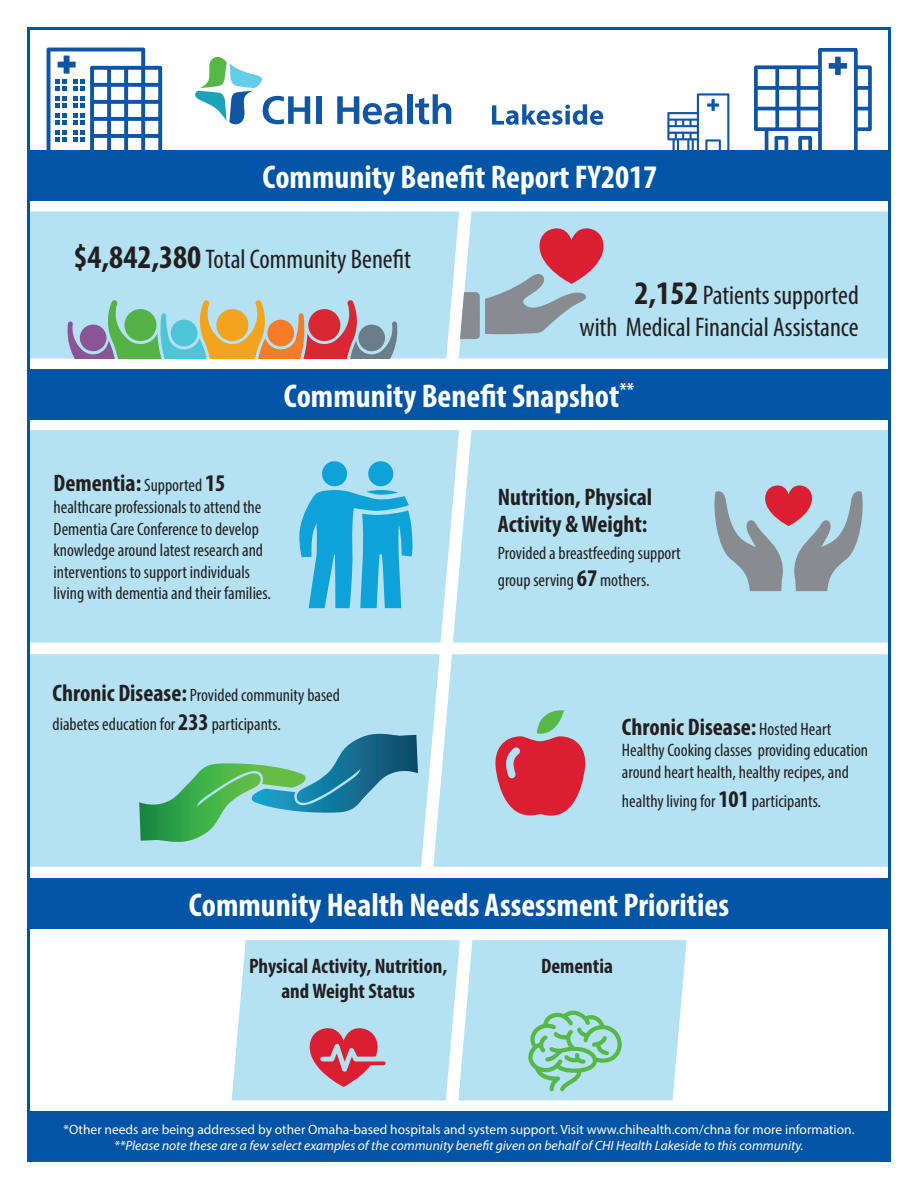
<style>
.page{position:relative;width:918px;height:1188px;background:#fff}
.page>*{position:absolute;margin:0;border:0;box-sizing:border-box;transform-origin:0 0}
.t1{font:700 condensed 33px "Myriad Pro";color:#fff}
.t2{font:condensed 27px/32.4px "Myriad Pro";color:#231f20;text-align:right}
.t3{font:700 condensed 24px/27px "Myriad Pro";color:#231f20}
.t4{font:700 condensed 21px/25.2px "Myriad Pro";color:#231f20;text-align:center}
.t5{font:condensed 18px/21.6px "Myriad Pro";color:#231f20}
.t6{font:13.5px "Myriad Pro";color:#fff}
.t7{font:italic 13.5px "Myriad Pro";color:#fff}
.s1{font-weight:700;font-size:33px}
.s2{font-weight:400;font-size:18px}
.s3{font-weight:700;font-size:24px}
</style>
<div class="page">
<div style="left:31px;top:211px;width:428px;height:148px;background:#b4e2f3"></div>
<div style="left:31px;top:430px;width:422px;height:213px;background:#b4e2f3"></div>
<div style="left:31px;top:654px;width:402px;height:213px;background:#b4e2f3"></div>
<div style="left:459px;top:211px;width:428px;height:148px;background:#b4e2f3"></div>
<div style="left:453px;top:430px;width:434px;height:213px;background:#b4e2f3"></div>
<div style="left:433px;top:654px;width:454px;height:213px;background:#b4e2f3"></div>
<svg style="left:66px;top:300px;width:333px;height:59px;background:#aaac9e"></svg>
<div style="left:216px;top:309px;width:32px;height:32px;background:#f2a41f;border-radius:50%"></div>
<svg style="left:139px;top:734px;width:279px;height:108px;background:#7ec1bf"></svg>
<svg style="left:459px;top:212px;width:150px;height:137px;background:#b4bac8"></svg>
<svg style="left:698px;top:471px;width:180px;height:132px;background:#aac0ce"></svg>
<svg style="left:282px;top:447px;width:147px;height:179px;background:#73c9e8"></svg>
<svg style="left:492px;top:104px;width:111px;height:21px"></svg>
<svg style="left:195px;top:56px;width:115px;height:69px"></svg>
<div style="left:316px;top:96px;width:6px;height:28px;background:#1056a5"></div>
<svg style="left:337px;top:96px;width:66px;height:28px"></svg>
<div style="left:407px;top:94px;width:5px;height:30px;background:#1056a5"></div>
<svg style="left:415px;top:94px;width:36px;height:30px"></svg>
<svg style="left:478px;top:699px;width:116px;height:131px;background:#c097a6"></svg>
<svg style="left:232px;top:940px;width:455px;height:161px;background:#b6dbe7"></svg>
<svg style="left:35px;top:48px;width:139px;height:103px"></svg>
<svg style="left:661px;top:93px;width:75px;height:58px"></svg>
<svg style="left:747px;top:48px;width:132px;height:103px"></svg>
<div style="left:29px;top:151px;width:862px;height:50px;background:#0154a6"></div>
<div style="left:27px;top:369px;width:864px;height:50px;background:#0154a6"></div>
<div style="left:27px;top:878px;width:864px;height:50px;background:#0154a6"></div>
<div style="left:27px;top:1112px;width:864px;height:50px;background:#0154a6"></div>
<p class="t1" style="left:263px;top:156px;width:396px">Community Benefit Report FY2017</p>
<p class="t2" style="left:73px;top:243px;width:339px"><span class="s1">$4,842,380</span> Total Community Benefit</p>
<p class="t2" style="left:579px;top:278px;width:281px"><span class="s1">2,152</span> Patients supported<br>with Medical Financial Assistance</p>
<p class="t1" style="left:284px;top:375px;width:352px">Community Benefit Snapshot<sup>**</sup></p>
<p class="t3" style="left:54px;top:469px;width:173px">Dementia: <span class="s2">Supported</span> 15</p>
<p class="t5" style="left:54px;top:496px;width:219px">healthcare professionals to attend the Dementia Care Conference to develop knowledge around latest research and interventions to support individuals living with dementia and their families.</p>
<p class="t3" style="left:498px;top:483px;width:156px">Nutrition, Physical<br>Activity &amp; Weight:</p>
<p class="t5" style="left:498px;top:540px;width:185px;line-height:27px">Provided a breastfeeding support group serving <span class="s3">67</span> mothers.</p>
<p class="t5" style="left:53px;top:681px;width:289px;line-height:28.8px"><span class="s3">Chronic Disease:</span> Provided community based diabetes education for <span class="s3">233</span> participants.</p>
<p class="t3" style="left:622px;top:713px;width:211px">Chronic Disease: <span class="s2">Hosted Heart</span></p>
<p class="t5" style="left:622px;top:739px;width:248px">Healthy Cooking classes providing education around heart health, healthy recipes, and</p>
<p class="t5" style="left:622px;top:790px;width:201px">healthy living for <span class="s3">101</span> participants.</p>
<p class="t1" style="left:189px;top:884px;width:542px">Community Health Needs Assessment Priorities</p>
<p class="t4" style="left:249px;top:953px;width:200px">Physical Activity, Nutrition, and Weight Status</p>
<p class="t4" style="left:541px;top:953px;width:73px">Dementia</p>
<p class="t6" style="left:63px;top:1121px;width:793px">*Other needs are being addressed by other Omaha-based hospitals and system support. Visit www.chihealth.com/chna for more information.</p>
<p class="t7" style="left:114px;top:1137px;width:691px">**Please note these are a few select examples of the community benefit given on behalf of CHI Health Lakeside to this community.</p>
</div>
